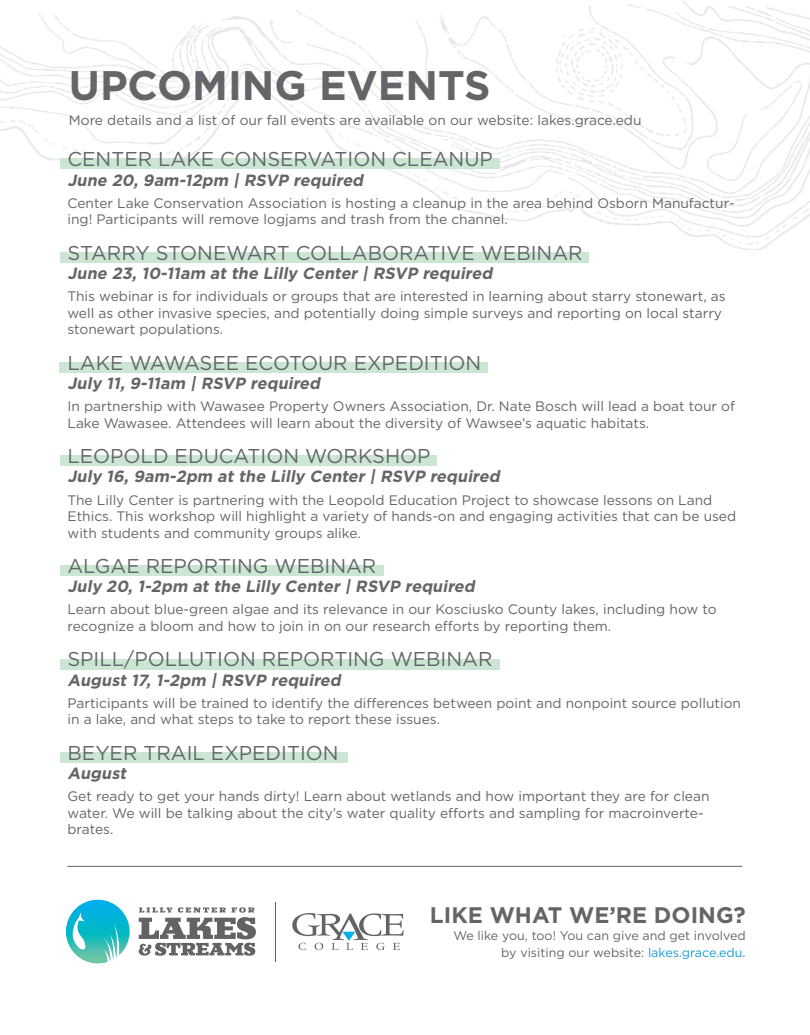
<style>
.page{position:relative;width:810px;height:1035px;background:#fff}
.page>*{position:absolute;margin:0;border:0;box-sizing:border-box;transform-origin:0 0}
.t1{font:700 41.25px "Gotham";color:#636568}
.t2{font:700 22.5px "Gotham";color:#636568}
.t3{font:20px "Gotham";color:#636568}
.t4{font:italic 700 16.25px "Gotham";color:#636568}
.t5{font:13.75px/16.5px "Gotham";color:#636568}
.t6{font:12.5px "Gotham";color:#636568}
.s1{color:#179dd9}
</style>
<div class="page">
<img style="left:0;top:0;width:810px;height:249px">
<hr style="left:67px;top:866px;width:675px;height:1px;background:#636568">
<svg style="left:292px;top:913px;width:112px;height:37px"></svg>
<hr style="left:275px;top:902px;width:1px;height:59px;background:#636366">
<svg style="left:139px;top:907px;width:117px;height:49px"></svg>
<svg style="left:66px;top:900px;width:63px;height:63px"></svg>
<div style="left:60px;top:158px;width:439px;height:11px;background:#cbe6d3"></div>
<div style="left:60px;top:752px;width:287px;height:11px;background:#cbe6d3"></div>
<div style="left:60px;top:659px;width:439px;height:11px;background:#cbe6d3"></div>
<div style="left:60px;top:362px;width:428px;height:11px;background:#cbe6d3"></div>
<div style="left:60px;top:565px;width:323px;height:11px;background:#cbe6d3"></div>
<div style="left:60px;top:455px;width:376px;height:11px;background:#cbe6d3"></div>
<div style="left:60px;top:252px;width:529px;height:11px;background:#cbe6d3"></div>
<p class="t1" style="left:69px;top:59px;width:423px">UPCOMING EVENTS</p>
<p class="t5" style="left:69px;top:111px;width:574px">More details and a list of our fall events are available on our website: lakes.grace.edu</p>
<p class="t3" style="left:68px;top:146px;width:427px">CENTER LAKE CONSERVATION CLEANUP</p>
<p class="t4" style="left:68px;top:169px;width:301px">June 20, 9am-12pm | RSVP required</p>
<p class="t5" style="left:68px;top:195px;width:669px">Center Lake Conservation Association is hosting a cleanup in the area behind Osborn Manufactur&shy;ing! Participants will remove logjams and trash from the channel.</p>
<p class="t3" style="left:68px;top:240px;width:517px">STARRY STONEWART COLLABORATIVE WEBINAR</p>
<p class="t4" style="left:68px;top:263px;width:430px">June 23, 10-11am at the Lilly Center | RSVP required</p>
<p class="t5" style="left:68px;top:288px;width:660px">This webinar is for individuals or groups that are interested in learning about starry stonewart, as well as other invasive species, and potentially doing simple surveys and reporting on local starry stonewart populations.</p>
<p class="t3" style="left:68px;top:350px;width:415px">LAKE WAWASEE ECOTOUR EXPEDITION</p>
<p class="t4" style="left:68px;top:373px;width:258px">July 11, 9-11am | RSVP required</p>
<p class="t5" style="left:68px;top:398px;width:669px">In partnership with Wawasee Property Owners Association, Dr. Nate Bosch will lead a boat tour of<br>Lake Wawasee. Attendees will learn about the diversity of Wawsee’s aquatic habitats.</p>
<p class="t3" style="left:68px;top:443px;width:365px">LEOPOLD EDUCATION WORKSHOP</p>
<p class="t4" style="left:68px;top:466px;width:438px">July 16, 9am-2pm at the Lilly Center | RSVP required</p>
<p class="t5" style="left:68px;top:491px;width:670px">The Lilly Center is partnering with the Leopold Education Project to showcase lessons on Land<br>Ethics. This workshop will highlight a variety of hands-on and engaging activities that can be used with students and community groups alike.</p>
<p class="t3" style="left:68px;top:553px;width:310px">ALGAE REPORTING WEBINAR</p>
<p class="t4" style="left:68px;top:576px;width:413px">July 20, 1-2pm at the Lilly Center | RSVP required</p>
<p class="t5" style="left:68px;top:601px;width:651px">Learn about blue-green algae and its relevance in our Kosciusko County lakes, including how to recognize a bloom and how to join in on our research efforts by reporting them.</p>
<p class="t3" style="left:68px;top:646px;width:427px">SPILL/POLLUTION REPORTING WEBINAR</p>
<p class="t4" style="left:68px;top:669px;width:279px">August 17, 1-2pm | RSVP required</p>
<p class="t5" style="left:68px;top:694px;width:675px">Participants will be trained to identify the differences between point and nonpoint source pollution in a lake, and what steps to take to report these issues.</p>
<p class="t3" style="left:68px;top:740px;width:273px">BEYER TRAIL EXPEDITION</p>
<p class="t4" style="left:68px;top:763px;width:64px">August</p>
<p class="t5" style="left:68px;top:788px;width:644px">Get ready to get your hands dirty! Learn about wetlands and how important they are for clean</p>
<p class="t5" style="left:68px;top:804px;width:638px">water. We will be talking about the city’s water quality efforts and sampling for macroinverte&shy;brates.</p>
<p class="t2" style="left:430px;top:900px;width:317px">LIKE WHAT WE’RE DOING?</p>
<p class="t6" style="left:453px;top:928px;width:294px">We like you, too! You can give and get involved</p>
<p class="t6" style="left:501px;top:944px;width:246px">by visiting our website: <span class="s1">lakes.grace.edu</span>.</p>
</div>
